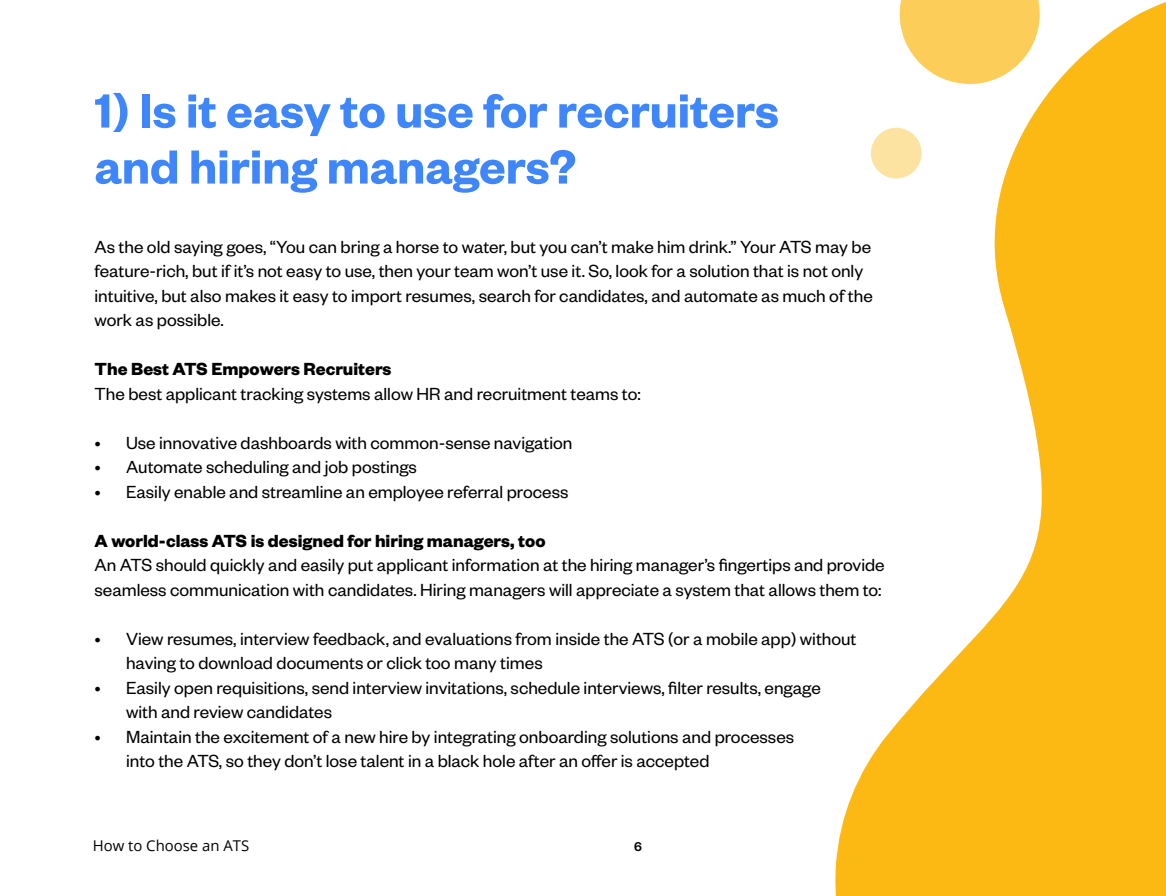
<style>
.page{position:relative;width:1166px;height:896px;background:#fff}
.page>*{position:absolute;margin:0;border:0;box-sizing:border-box;transform-origin:0 0}
.t1{font:600 52.5px/56px "Founders Grotesk";color:#3e86fa}
.t2{font:19.25px/24.5px "Founders Grotesk";color:#000}
.t3{font:700 19.25px "Founders Grotesk";color:#000}
.t4{font:14.88px "Open Sans";color:#000}
.t5{font:500 14px "Founders Grotesk";color:#000}
</style>
<div class="page">
<svg style="left:835px;top:2px;width:331px;height:894px;fill:#fdb913"></svg>
<svg style="left:899px;top:0;width:140px;height:84px"></svg>
<div style="left:870px;top:128px;width:51px;height:51px;background:#fde3a1;border-radius:50%"></div>
<h1 class="t1" style="left:94px;top:80px;width:686px">1) Is it easy to use for recruiters and hiring managers?</h1>
<p class="t2" style="left:94px;top:234px;width:779px">As the old saying goes, “You can bring a horse to water, but you can’t make him drink.” Your ATS may be feature-rich, but if it’s not easy to use, then your team won’t use it. So, look for a solution that is not only intuitive, but also makes it easy to import resumes, search for candidates, and automate as much of the work as possible.</p>
<p class="t3" style="left:94px;top:357px;width:298px">The Best ATS Empowers Recruiters</p>
<p class="t2" style="left:94px;top:381px;width:547px">The best applicant tracking systems allow HR and recruitment teams to:</p>
<p class="t2" style="left:94px;top:430px;width:479px">• Use innovative dashboards with common-sense navigation</p>
<p class="t2" style="left:94px;top:454px;width:324px">• Automate scheduling and job postings</p>
<p class="t2" style="left:94px;top:479px;width:475px">• Easily enable and streamline an employee referral process</p>
<p class="t3" style="left:94px;top:529px;width:452px">A world-class ATS is designed for hiring managers, too</p>
<p class="t2" style="left:94px;top:552px;width:791px">An ATS should quickly and easily put applicant information at the hiring manager’s fingertips and provide seamless communication with candidates. Hiring managers will appreciate a system that allows them to:</p>
<p class="t2" style="left:126px;top:626px;width:732px;text-indent:-31px">• View resumes, interview feedback, and evaluations from inside the ATS (or a mobile app) without having to download documents or click too many times</p>
<p class="t2" style="left:126px;top:675px;width:696px;text-indent:-31px">• Easily open requisitions, send interview invitations, schedule interviews, filter results, engage with and review candidates</p>
<p class="t2" style="left:126px;top:724px;width:669px;text-indent:-31px">• Maintain the excitement of a new hire by integrating onboarding solutions and processes into the ATS, so they don’t lose talent in a black hole after an offer is accepted</p>
<p class="t4" style="left:93px;top:836px;width:158px">How to Choose an ATS</p>
<p class="t5" style="left:634px;top:837px;width:9px">6</p>
</div>
